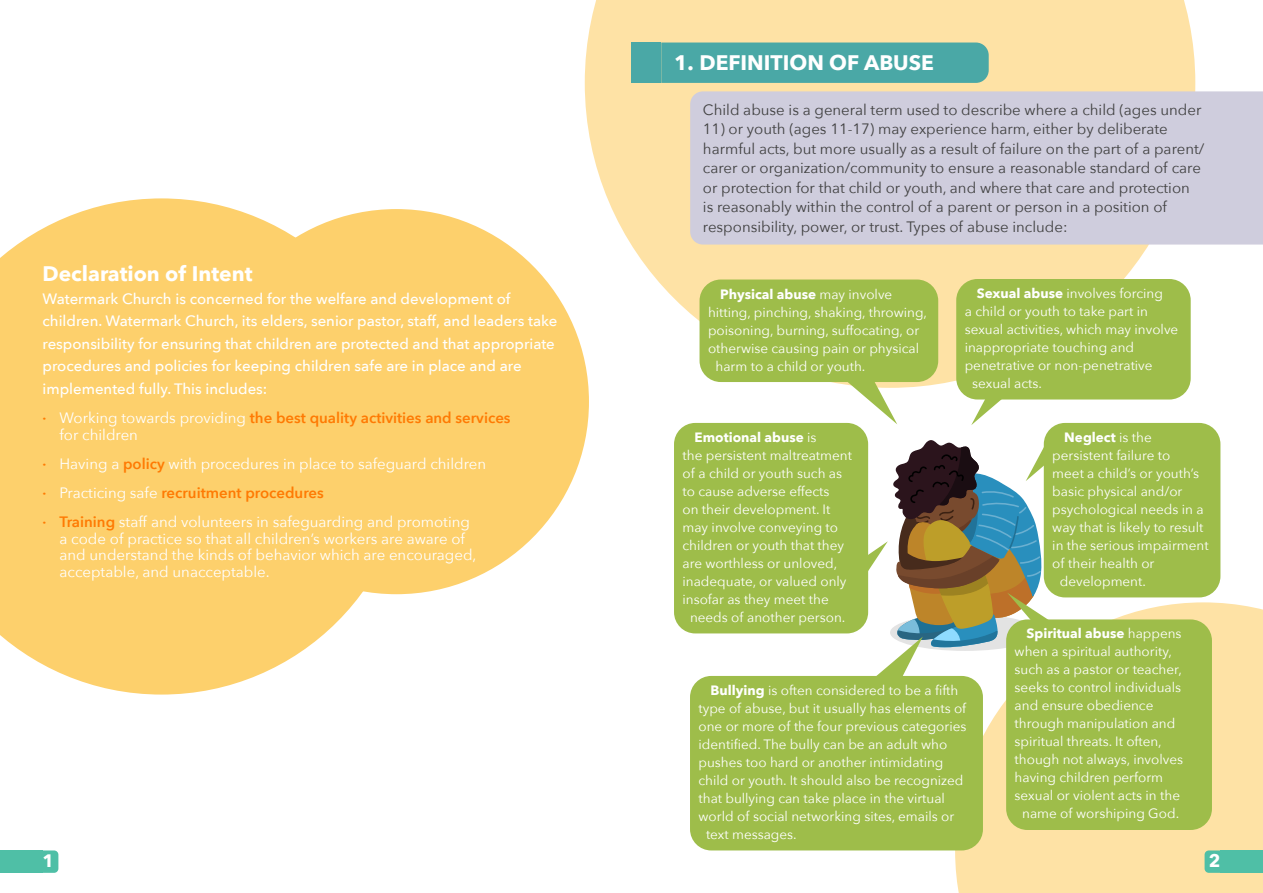
<style>
.page{position:relative;width:1263px;height:893px;background:#fff}
.page>*{position:absolute;margin:0;border:0;box-sizing:border-box;transform-origin:0 0}
.t1{font:700 21px "Avenir Next";color:#fff}
.t2{font:700 18px "Avenir Next";color:#fff}
.t3{font:15px/19.5px "Avenir Next";color:#404040}
.t4{font:500 15px/22.5px "Avenir Next";color:#fff}
.t5{font:15px/29.2px "Avenir Next";color:#fff}
.t6{font:600 15px/16.5px "Avenir Next";color:#ff7a03}
.t7{font:13.5px "Avenir Next";color:#fff}
.t8{font:700 13.5px "Avenir Next";color:#fff}
.s1{font-weight:400;color:#fff}
.s2{font-weight:600;color:#ff7a03}
.s3{font-weight:400}
.s4{font-weight:700}
</style>
<div class="page">
<div style="left:955px;top:602px;width:308px;height:291px;background:#fee2a5"></div>
<svg style="left:585px;top:0;width:610px;height:388px;fill:#fee2a5"></svg>
<div style="left:690px;top:91px;width:573px;height:154px;background:#cfcddd"></div>
<div style="left:661px;top:43px;width:328px;height:40px;background:#4aa8a6"></div>
<svg style="left:0;top:198px;width:403px;height:497px;background:#fdd681"></svg>
<div style="left:204px;top:209px;width:385px;height:385px;background:#fdd06c;border-radius:50%"></div>
<svg style="left:839px;top:382px;width:58px;height:42px"></svg>
<svg style="left:971px;top:398px;width:58px;height:27px"></svg>
<svg style="left:813px;top:431px;width:271px;height:253px"></svg>
<div style="left:699px;top:279px;width:239px;height:103px;background:#9ebd4a;border-radius:21px"></div>
<div style="left:956px;top:279px;width:235px;height:120px;background:#9ebd4a;border-radius:21px"></div>
<div style="left:674px;top:423px;width:194px;height:210px;background:#9ebd4a;border-radius:21px"></div>
<div style="left:690px;top:676px;width:293px;height:174px;background:#9ebd4a;border-radius:21px"></div>
<div style="left:1044px;top:423px;width:176px;height:174px;background:#9ebd4a;border-radius:21px"></div>
<div style="left:1006px;top:619px;width:206px;height:211px;background:#9ebd4a;border-radius:21px"></div>
<div style="left:631px;top:43px;width:30px;height:40px;background:#4aa8a6"></div>
<svg style="left:1204px;top:850px;width:16px;height:23px"></svg>
<svg style="left:43px;top:850px;width:15px;height:23px"></svg>
<div style="left:1220px;top:850px;width:43px;height:23px;background:#4fbfa6"></div>
<div style="left:0;top:850px;width:43px;height:23px;background:#4fbfa6"></div>
<h1 class="t1" style="left:674px;top:45px;width:261px">1. DEFINITION OF ABUSE</h1>
<h1 class="t1" style="left:43px;top:256px;width:211px">Declaration of Intent</h1>
<p class="t4" style="left:43px;top:287px;width:516px">Watermark Church is concerned for the welfare and development of children. Watermark Church, its elders, senior pastor, staff, and leaders take responsibility for ensuring that children are protected and that appropriate procedures and policies for keeping children safe are in place and are implemented fully. This includes:</p>
<p class="t6" style="left:60px;top:409px;width:453px;text-indent:-17px">· <span class="s1">Working towards providing</span> the best quality activities and services <span class="s1">for children</span></p>
<p class="t5" style="left:43px;top:448px;width:445px"><span class="s2">·</span> Having a <span class="s2">policy</span> with procedures in place to safeguard children <span class="s2">·</span> Practicing safe <span class="s2">recruitment procedures<br>· Training</span> staff and volunteers in safeguarding and promoting</p>
<p class="t5" style="left:60px;top:530px;width:418px;line-height:16.5px">a code of practice so that all children’s workers are aware of and understand the kinds of behavior which are encouraged, acceptable, and unacceptable.</p>
<p class="t3" style="left:703px;top:99px;width:500px">Child abuse is a general term used to describe where a child (ages under</p>
<p class="t3" style="left:703px;top:119px;width:503px">11) or youth (ages 11-17) may experience harm, either by deliberate harmful acts, but more usually as a result of failure on the part of a parent/ carer or organization/community to ensure a reasonable standard of care or protection for that child or youth, and where that care and protection<br>is reasonably within the control of a parent or person in a position of responsibility, power, or trust. Types of abuse include:</p>
<p class="t8" style="left:720px;top:282px;width:174px">Physical abuse <span class="s3">may involve</span></p>
<p class="t7" style="left:708px;top:300px;width:221px">hitting, pinching, shaking, throwing,</p>
<p class="t7" style="left:708px;top:318px;width:213px">poisoning, burning, suffocating, or</p>
<p class="t7" style="left:708px;top:336px;width:213px">otherwise causing pain or physical</p>
<p class="t7" style="left:715px;top:354px;width:151px">harm to a child or youth.</p>
<p class="t7" style="left:977px;top:282px;width:188px"><span class="s4">Sexual abuse</span> involves forcing</p>
<p class="t7" style="left:965px;top:300px;width:185px">a child or youth to take part in</p>
<p class="t7" style="left:965px;top:318px;width:215px">sexual activities, which may involve</p>
<p class="t7" style="left:965px;top:336px;width:171px">inappropriate touching and</p>
<p class="t7" style="left:965px;top:354px;width:189px">penetrative or non-penetrative</p>
<p class="t7" style="left:972px;top:372px;width:71px">sexual acts.</p>
<p class="t8" style="left:694px;top:425px;width:124px">Emotional abuse <span class="s3">is</span></p>
<p class="t7" style="left:682px;top:444px;width:171px">the persistent maltreatment</p>
<p class="t7" style="left:682px;top:462px;width:161px">of a child or youth such as</p>
<p class="t7" style="left:682px;top:480px;width:149px">to cause adverse effects</p>
<p class="t7" style="left:682px;top:498px;width:149px">on their development. It</p>
<p class="t7" style="left:682px;top:516px;width:157px">may involve conveying to</p>
<p class="t7" style="left:682px;top:534px;width:163px">children or youth that they</p>
<p class="t7" style="left:682px;top:552px;width:156px">are worthless or unloved,</p>
<p class="t7" style="left:682px;top:570px;width:166px">inadequate, or valued only</p>
<p class="t7" style="left:682px;top:588px;width:148px">insofar as they meet the</p>
<p class="t7" style="left:690px;top:606px;width:157px">needs of another person.</p>
<p class="t7" style="left:710px;top:679px;width:249px"><span class="s4">Bullying</span> is often considered to be a fifth</p>
<p class="t7" style="left:698px;top:697px;width:269px">type of abuse, but it usually has elements of</p>
<p class="t7" style="left:698px;top:715px;width:269px">one or more of the four previous categories</p>
<p class="t7" style="left:698px;top:733px;width:250px">identified. The bully can be an adult who</p>
<p class="t7" style="left:698px;top:751px;width:246px">pushes too hard or another intimidating</p>
<p class="t7" style="left:698px;top:769px;width:266px">child or youth. It should also be recognized</p>
<p class="t7" style="left:698px;top:787px;width:248px">that bullying can take place in the virtual</p>
<p class="t7" style="left:698px;top:805px;width:257px">world of social networking sites, emails or</p>
<p class="t7" style="left:706px;top:823px;width:92px">text messages.</p>
<p class="t8" style="left:1064px;top:425px;width:89px">Neglect <span class="s3">is the</span></p>
<p class="t7" style="left:1052px;top:444px;width:120px">persistent failure to</p>
<p class="t7" style="left:1052px;top:462px;width:148px">meet a child’s or youth’s</p>
<p class="t7" style="left:1052px;top:480px;width:132px">basic physical and/or</p>
<p class="t7" style="left:1052px;top:498px;width:153px">psychological needs in a</p>
<p class="t7" style="left:1052px;top:516px;width:153px">way that is likely to result</p>
<p class="t7" style="left:1052px;top:534px;width:158px">in the serious impairment</p>
<p class="t7" style="left:1052px;top:552px;width:104px">of their health or</p>
<p class="t7" style="left:1060px;top:570px;width:88px">development.</p>
<p class="t8" style="left:1027px;top:622px;width:156px">Spiritual abuse <span class="s3">happens</span></p>
<p class="t7" style="left:1015px;top:640px;width:159px">when a spiritual authority,</p>
<p class="t7" style="left:1015px;top:658px;width:169px">such as a pastor or teacher,</p>
<p class="t7" style="left:1015px;top:676px;width:168px">seeks to control individuals</p>
<p class="t7" style="left:1015px;top:694px;width:140px">and ensure obedience</p>
<p class="t7" style="left:1015px;top:712px;width:162px">through manipulation and</p>
<p class="t7" style="left:1015px;top:730px;width:149px">spiritual threats. It often,</p>
<p class="t7" style="left:1015px;top:748px;width:170px">though not always, involves</p>
<p class="t7" style="left:1015px;top:766px;width:150px">having children perform</p>
<p class="t7" style="left:1015px;top:784px;width:167px">sexual or violent acts in the</p>
<p class="t7" style="left:1022px;top:802px;width:158px">name of worshiping God.</p>
<h2 class="t2" style="left:43px;top:846px;width:13px">1</h2>
<h2 class="t2" style="left:1209px;top:846px;width:13px">2</h2>
</div>
